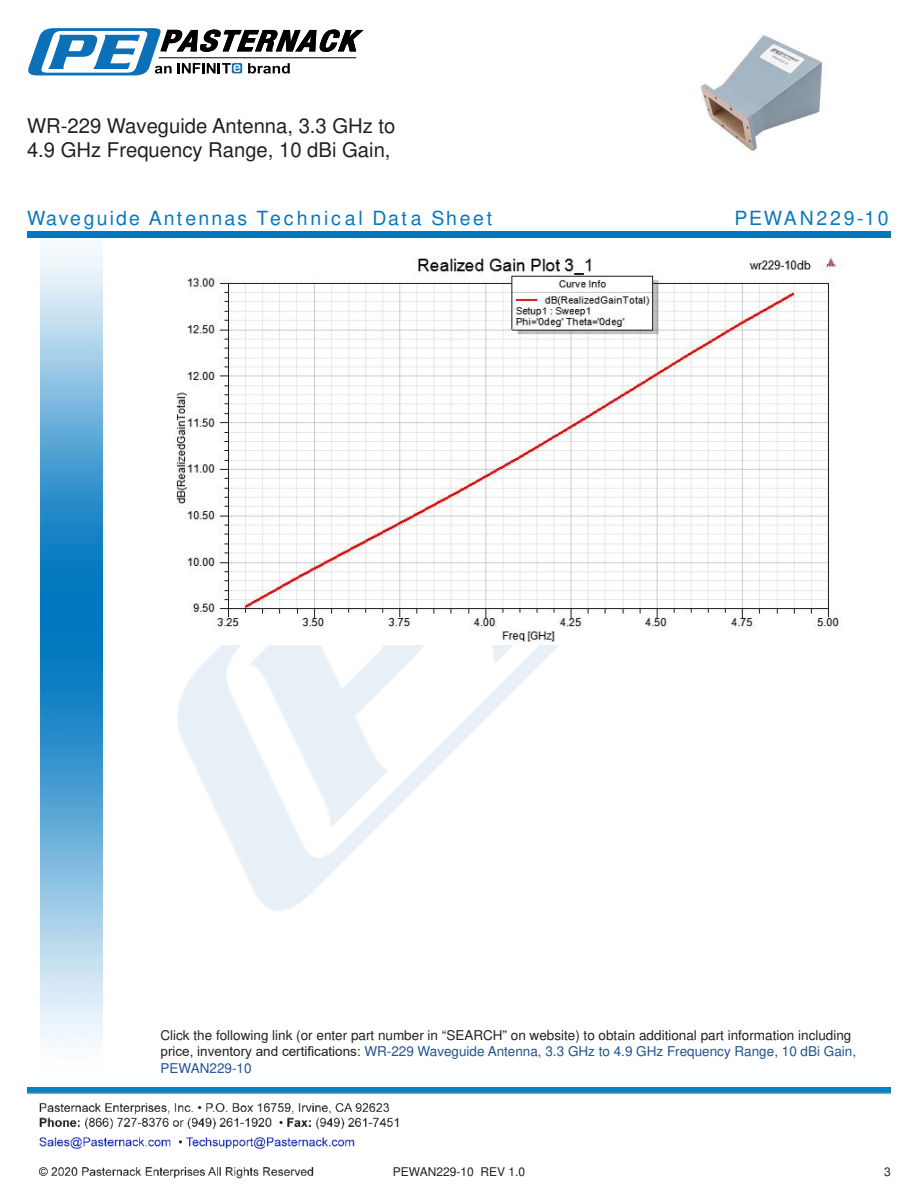
<style>
.page{position:relative;width:918px;height:1188px;background:#fff}
.page>*{position:absolute;margin:0;border:0;box-sizing:border-box;transform-origin:0 0}
.t1{font:20.25px/24.3px "Arial";color:#221f1f}
.t2{font:900 19.5px "Arial";letter-spacing:.115em;color:#0a77bd}
.t3{font:900 19.5px "Arial";letter-spacing:.14em;color:#0a77bd}
.t4{font:13.5px/16.2px "Arial";color:#221f1f}
.t5{font:12px "Arial";color:#221f1f}
.s1{color:#1f5392}
</style>
<div class="page">
<img style="left:39px;top:1103px;width:360px;height:76px">
<img style="left:102px;top:246px;width:457px;height:724px">
<img style="left:27px;top:1088px;width:864px;height:7px">
<img style="left:40px;top:237px;width:62px;height:804px">
<div style="left:27px;top:231px;width:864px;height:6px;background:#0177c0"></div>
<svg style="left:28px;top:28px;width:336px;height:47px"></svg>
<img style="left:168px;top:256px;width:672px;height:388px">
<img style="left:700px;top:35px;width:123px;height:117px">
<h1 class="t1" style="left:27px;top:115px;width:370px">WR-229 Waveguide Antenna, 3.3 GHz to<br>4.9 GHz Frequency Range, 10 dBi Gain,</h1>
<h2 class="t2" style="left:27px;top:210px;width:467px">Waveguide Antennas Technical Data Sheet</h2>
<h2 class="t3" style="left:735px;top:210px;width:156px">PEWAN229-10</h2>
<p class="t4" style="left:160px;top:1029px;width:697px">Click the following link (or enter part number in “SEARCH” on website) to obtain additional part information including price, inventory and certi昀椀cations: <span class="s1">WR-229 Waveguide Antenna, 3.3 GHz to 4.9 GHz Frequency Range, 10 dBi Gain,<br>PEWAN229-10</span></p>
<p class="t5" style="left:393px;top:1167px;width:134px">PEWAN229-10 REV 1.0</p>
<p class="t5" style="left:884px;top:1167px;width:8px">3</p>
</div>
